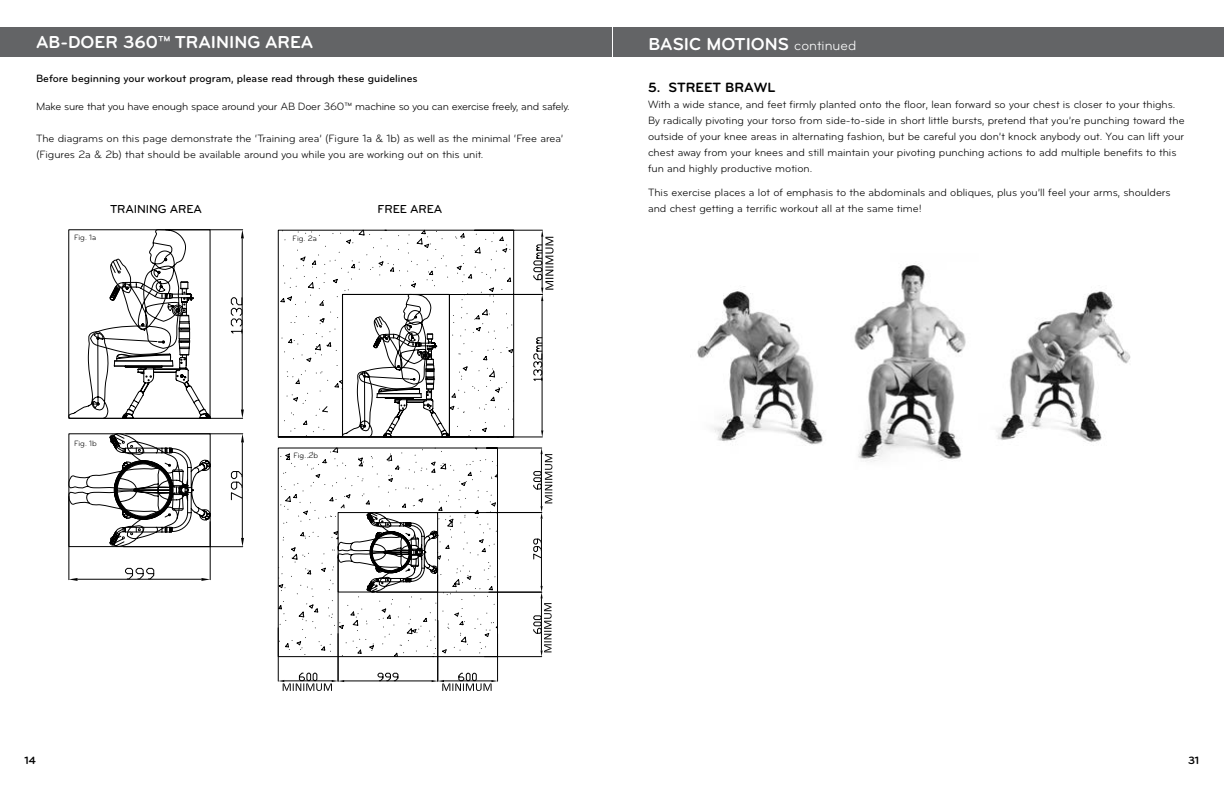
<style>
.page{position:relative;width:1224px;height:792px;background:#fff}
.page>*{position:absolute;margin:0;border:0;box-sizing:border-box;transform-origin:0 0}
.t1{font:700 18px "Bryant";color:#fff}
.t2{font:700 14px "Bryant";color:#000}
.t3{font:500 12px "Bryant";letter-spacing:-.01em;color:#000}
.t4{font:11px/16px "Bryant";color:#000}
.t5{font:11px "Bryant";letter-spacing:-.02em;color:#000}
.t6{font:500 11px "Bryant";color:#000}
.t7{font:700 11px "Bryant";color:#000}
.t8{font:8px "Bryant";color:#000}
.s1{font-weight:400;font-size:14px}
</style>
<div class="page">
<div style="left:613px;top:27px;width:611px;height:29px;background:#636466"></div>
<img style="left:697px;top:263px;width:434px;height:199px">
<div style="left:0;top:27px;width:612px;height:30px;background:#636466"></div>
<svg style="left:68px;top:229px;width:175px;height:52px"></svg>
<svg style="left:68px;top:281px;width:176px;height:300px"></svg>
<svg style="left:278px;top:230px;width:276px;height:461px"></svg>
<h1 class="t1" style="left:36px;top:31px;width:279px">AB-DOER 360™ TRAINING AREA</h1>
<p class="t6" style="left:36px;top:72px;width:383px">Before beginning your workout program, please read through these guidelines</p>
<p class="t5" style="left:36px;top:99px;width:535px">Make sure that you have enough space around your AB Doer 360™ machine so you can exercise freely, and safely.</p>
<p class="t4" style="left:36px;top:130px;width:529px">The diagrams on this page demonstrate the ‘Training area’ (Figure 1a &amp; 1b) as well as the minimal ‘Free area’ (Figures 2a &amp; 2b) that should be available around you while you are working out on this unit.</p>
<p class="t8" style="left:74px;top:232px;width:24px">Fig. 1a</p>
<p class="t3" style="left:110px;top:202px;width:94px">TRAINING AREA</p>
<p class="t8" style="left:293px;top:233px;width:26px">Fig. 2a</p>
<p class="t3" style="left:378px;top:202px;width:66px">FREE AREA</p>
<h1 class="t1" style="left:648px;top:33px;width:209px">BASIC MOTIONS <span class="s1">continued</span></h1>
<p class="t2" style="left:648px;top:79px;width:129px">5. STREET BRAWL</p>
<p class="t4" style="left:648px;top:96px;width:538px">With a wide stance, and feet firmly planted onto the floor, lean forward so your chest is closer to your thighs.<br>By radically pivoting your torso from side-to-side in short little bursts, pretend that you’re punching toward the outside of your knee areas in alternating fashion, but be careful you don’t knock anybody out. You can lift your chest away from your knees and still maintain your pivoting punching actions to add multiple benefits to this fun and highly productive motion.</p>
<p class="t4" style="left:648px;top:184px;width:524px">This exercise places a lot of emphasis to the abdominals and obliques, plus you’ll feel your arms, shoulders and chest getting a terrific workout all at the same time!</p>
<p class="t8" style="left:74px;top:438px;width:24px">Fig. 1b</p>
<p class="t8" style="left:293px;top:451px;width:26px">Fig. 2b</p>
<p class="t7" style="left:25px;top:754px;width:13px">14</p>
<p class="t7" style="left:1188px;top:754px;width:13px">31</p>
</div>
